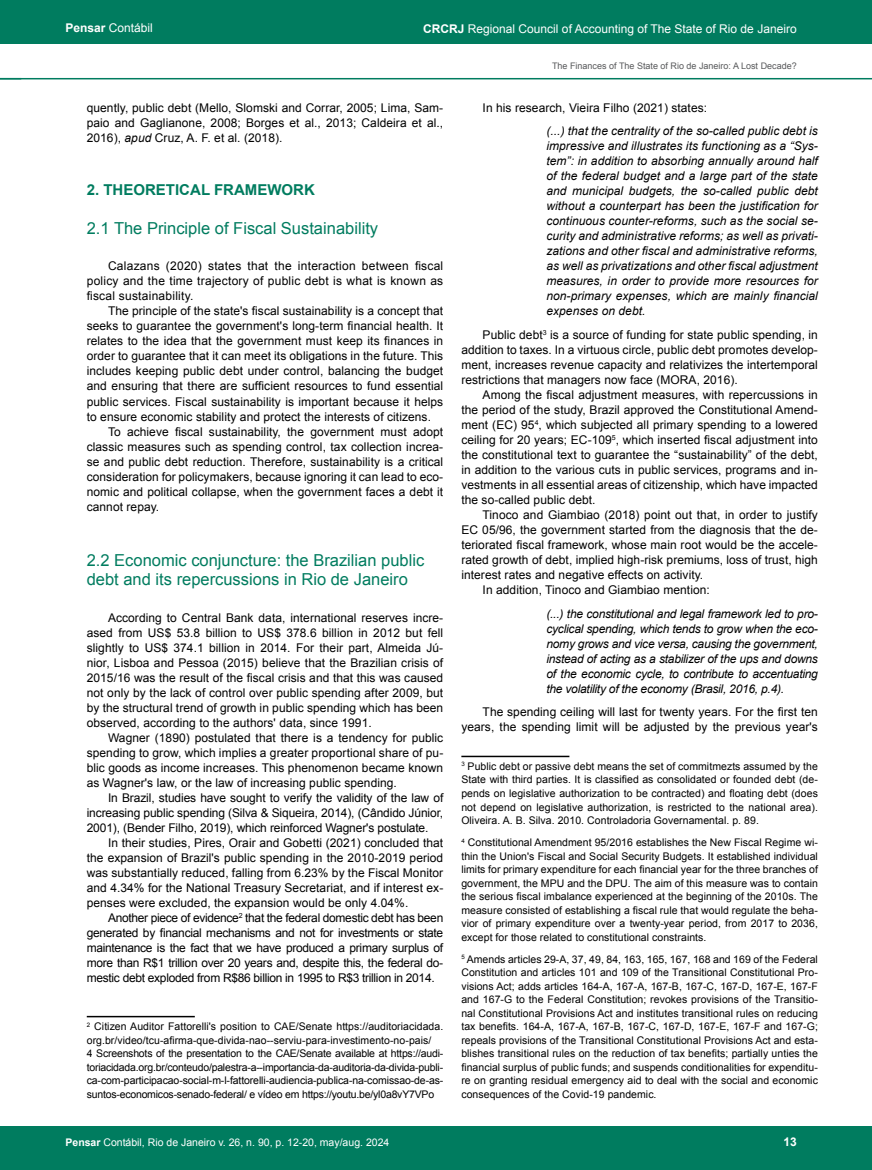
<style>
.page{position:relative;width:872px;height:1170px;background:#fff}
.page>*{position:absolute;margin:0;border:0;box-sizing:border-box;transform-origin:0 0}
.t1{font:16.5px/19.5px "Arial";color:#007c5f}
.t2{font:700 15px "Arial";color:#007c5f}
.t3{font:12px/15px "Arial";letter-spacing:.005em;color:#000;text-align:justify}
.t4{font:italic 12px/15px "Arial";letter-spacing:-.005em;color:#000;text-align:justify}
.t5{font:12px "Arial";color:#fff}
.t6{font:700 12px "Arial";color:#fff}
.t7{font:10.5px/13.5px "Arial";letter-spacing:.005em;color:#000;text-align:justify}
.t8{font:10.5px/13.5px "Arial";letter-spacing:-.02em;color:#000}
.t9{font:10.5px "Arial";color:#fff}
.t10{font:9px "Arial";color:#58595b}
.s1{font-weight:700}
.s2{font-style:italic}
</style>
<div class="page">
<div style="left:0;top:1126px;width:872px;height:43px;background:#007c5f"></div>
<div style="left:0;top:0;width:872px;height:43px;background:#007c5f"></div>
<hr style="left:0;top:78px;width:872px;height:1px;background:#007c5f">
<hr style="left:87px;top:1015px;width:108px;height:2px;background:#000">
<hr style="left:461px;top:755px;width:108px;height:2px;background:#000">
<p class="t5" style="left:65px;top:20px;width:89px"><span class="s1">Pensar</span> Contábil</p>
<p class="t5" style="left:423px;top:21px;width:375px"><span class="s1">CRCRJ</span> Regional Council of Accounting of The State of Rio de Janeiro</p>
<p class="t10" style="left:552px;top:60px;width:246px">The Finances of The State of Rio de Janeiro: A Lost Decade?</p>
<p class="t3" style="left:87px;top:100px;width:358px">quently, public debt (Mello, Slomski and Corrar, 2005; Lima, Sam&shy;paio and Gaglianone, 2008; Borges et al., 2013; Caldeira et al., 2016), <span class="s2">apud</span> Cruz, A. F. et al. (2018).</p>
<p class="t2" style="left:87px;top:180px;width:230px">2. THEORETICAL FRAMEWORK</p>
<h1 class="t1" style="left:87px;top:219px;width:293px">2.1 The Principle of Fiscal Sustainability</h1>
<p class="t3" style="left:87px;top:259px;width:358px;text-indent:21px">Calazans (2020) states that the interaction between fiscal policy and the time trajectory of public debt is what is known as fiscal sustainability.</p>
<p class="t3" style="left:87px;top:304px;width:358px;text-indent:21px">The principle of the state's fiscal sustainability is a concept that seeks to guarantee the government's long-term financial health. It relates to the idea that the government must keep its finances in order to guarantee that it can meet its obligations in the future. This includes keeping public debt under control, balancing the budget and ensuring that there are sufficient resources to fund essential public services. Fiscal sustainability is important because it helps to ensure economic stability and protect the interests of citizens.</p>
<p class="t3" style="left:87px;top:424px;width:358px;text-indent:21px">To achieve fiscal sustainability, the government must adopt classic measures such as spending control, tax collection increa&shy;se and public debt reduction. Therefore, sustainability is a critical consideration for policymakers, because ignoring it can lead to eco&shy;nomic and political collapse, when the government faces a debt it cannot repay.</p>
<h1 class="t1" style="left:87px;top:550px;width:339px">2.2 Economic conjuncture: the Brazilian public debt and its repercussions in Rio de Janeiro</h1>
<p class="t3" style="left:87px;top:610px;width:358px;text-indent:21px">According to Central Bank data, international reserves incre&shy;ased from US$ 53.8 billion to US$ 378.6 billion in 2012 but fell slightly to US$ 374.1 billion in 2014. For their part, Almeida Jú&shy;nior, Lisboa and Pessoa (2015) believe that the Brazilian crisis of 2015/16 was the result of the fiscal crisis and that this was caused not only by the lack of control over public spending after 2009, but by the structural trend of growth in public spending which has been observed, according to the authors' data, since 1991.</p>
<p class="t3" style="left:87px;top:730px;width:358px;text-indent:21px">Wagner (1890) postulated that there is a tendency for public spending to grow, which implies a greater proportional share of pu&shy;blic goods as income increases. This phenomenon became known as Wagner's law, or the law of increasing public spending.</p>
<p class="t3" style="left:87px;top:790px;width:358px;text-indent:21px">In Brazil, studies have sought to verify the validity of the law of increasing public spending (Silva &amp; Siqueira, 2014), (Cândido Júnior, 2001), (Bender Filho, 2019), which reinforced Wagner's postulate.</p>
<p class="t3" style="left:87px;top:835px;width:358px;text-indent:21px">In their studies, Pires, Orair and Gobetti (2021) concluded that the expansion of Brazil's public spending in the 2010-2019 period was substantially reduced, falling from 6.23% by the Fiscal Monitor and 4.34% for the National Treasury Secretariat, and if interest ex&shy;penses were excluded, the expansion would be only 4.04%.</p>
<p class="t3" style="left:87px;top:910px;width:358px;text-indent:21px">Another piece of evidence<sup>2</sup> that the federal domestic debt has been generated by financial mechanisms and not for investments or state maintenance is the fact that we have produced a primary surplus of more than R$1 trillion over 20 years and, despite this, the federal do&shy;mestic debt exploded from R$86 billion in 1995 to R$3 trillion in 2014.</p>
<p class="t8" style="left:87px;top:1019px;width:358px"><sup>2</sup> Citizen Auditor Fattorelli's position to CAE/Senate https://auditoriacidada. org.br/video/tcu-afirma-que-divida-nao--serviu-para-investimento-no-pais/<br>4 Screenshots of the presentation to the CAE/Senate available at https://audi&shy;toriacidada.org.br/conteudo/palestra-a--importancia-da-auditoria-da-divida-publi&shy;ca-com-participacao-social-m-l-fattorelli-audiencia-publica-na-comissao-de-as&shy;suntos-economicos-senado-federal/ e vídeo em https://youtu.be/yl0a8vY7VPo</p>
<p class="t9" style="left:65px;top:1135px;width:325px"><span class="s1">Pensar</span> Contábil, Rio de Janeiro v. 26, n. 90, p. 12-20, may/aug. 2024</p>
<p class="t3" style="left:482px;top:100px;width:226px">In his research, Vieira Filho (2021) states:</p>
<p class="t4" style="left:546px;top:124px;width:273px">(...) that the centrality of the so-called public debt is impressive and illustrates its functioning as a “Sys&shy;tem”: in addition to absorbing annually around half of the federal budget and a large part of the state and municipal budgets, the so-called public debt without a counterpart has been the justification for continuous counter-reforms, such as the social se&shy;curity and administrative reforms; as well as privati&shy;zations and other fiscal and administrative reforms, as well as privatizations and other fiscal adjustment measures, in order to provide more resources for non-primary expenses, which are mainly financial expenses on debt.</p>
<p class="t3" style="left:461px;top:327px;width:358px;text-indent:21px">Public debt<sup>3</sup> is a source of funding for state public spending, in addition to taxes. In a virtuous circle, public debt promotes develop&shy;ment, increases revenue capacity and relativizes the intertemporal restrictions that managers now face (MORA, 2016).</p>
<p class="t3" style="left:461px;top:387px;width:358px;text-indent:21px">Among the fiscal adjustment measures, with repercussions in the period of the study, Brazil approved the Constitutional Amend&shy;ment (EC) 95<sup>4</sup>, which subjected all primary spending to a lowered ceiling for 20 years; EC-109<sup>5</sup>, which inserted fiscal adjustment into the constitutional text to guarantee the “sustainability” of the debt, in addition to the various cuts in public services, programs and in&shy;vestments in all essential areas of citizenship, which have impacted the so-called public debt.</p>
<p class="t3" style="left:482px;top:507px;width:337px">Tinoco and Giambiao (2018) point out that, in order to justify</p>
<p class="t3" style="left:461px;top:522px;width:358px">EC 05/96, the government started from the diagnosis that the de-</p>
<p class="t3" style="left:461px;top:537px;width:358px">teriorated fiscal framework, whose main root would be the accele-</p>
<p class="t3" style="left:461px;top:552px;width:358px">rated growth of debt, implied high-risk premiums, loss of trust, high</p>
<p class="t3" style="left:461px;top:567px;width:243px">interest rates and negative effects on activity.</p>
<p class="t3" style="left:482px;top:582px;width:229px">In addition, Tinoco and Giambiao mention:</p>
<p class="t4" style="left:546px;top:606px;width:273px">(...) the constitutional and legal framework led to pro&shy;cyclical spending, which tends to grow when the eco&shy;nomy grows and vice versa, causing the government, instead of acting as a stabilizer of the ups and downs of the economic cycle, to contribute to accentuating the volatility of the economy (Brasil, 2016, p.4).</p>
<p class="t3" style="left:461px;top:704px;width:358px;text-align:right">The spending ceiling will last for twenty years. For the first ten years, the spending limit will be adjusted by the previous year's</p>
<p class="t7" style="left:461px;top:759px;width:358px"><sup>3</sup> Public debt or passive debt means the set of commitmezts assumed by the State with third parties. It is classified as consolidated or founded debt (de&shy;pends on legislative authorization to be contracted) and floating debt (does not depend on legislative authorization, is restricted to the national area).<br>Oliveira. A. B. Silva. 2010. Controladoria Governamental. p. 89.</p>
<p class="t7" style="left:461px;top:835px;width:358px"><sup>4</sup> Constitutional Amendment 95/2016 establishes the New Fiscal Regime wi&shy;thin the Union's Fiscal and Social Security Budgets. It established individual limits for primary expenditure for each financial year for the three branches of government, the MPU and the DPU. The aim of this measure was to contain the serious fiscal imbalance experienced at the beginning of the 2010s. The measure consisted of establishing a fiscal rule that would regulate the beha&shy;vior of primary expenditure over a twenty-year period, from 2017 to 2036, except for those related to constitutional constraints.</p>
<p class="t7" style="left:461px;top:952px;width:358px"><sup>5</sup> Amends articles 29-A, 37, 49, 84, 163, 165, 167, 168 and 169 of the Federal Constitution and articles 101 and 109 of the Transitional Constitutional Pro&shy;visions Act; adds articles 164-A, 167-A, 167-B, 167-C, 167-D, 167-E, 167-F and 167-G to the Federal Constitution; revokes provisions of the Transitio&shy;nal Constitutional Provisions Act and institutes transitional rules on reducing tax benefits. 164-A, 167-A, 167-B, 167-C, 167-D, 167-E, 167-F and 167-G; repeals provisions of the Transitional Constitutional Provisions Act and esta&shy;blishes transitional rules on the reduction of tax benefits; partially unties the financial surplus of public funds; and suspends conditionalities for expenditu&shy;re on granting residual emergency aid to deal with the social and economic consequences of the Covid-19 pandemic.</p>
<p class="t6" style="left:783px;top:1134px;width:15px">13</p>
</div>
